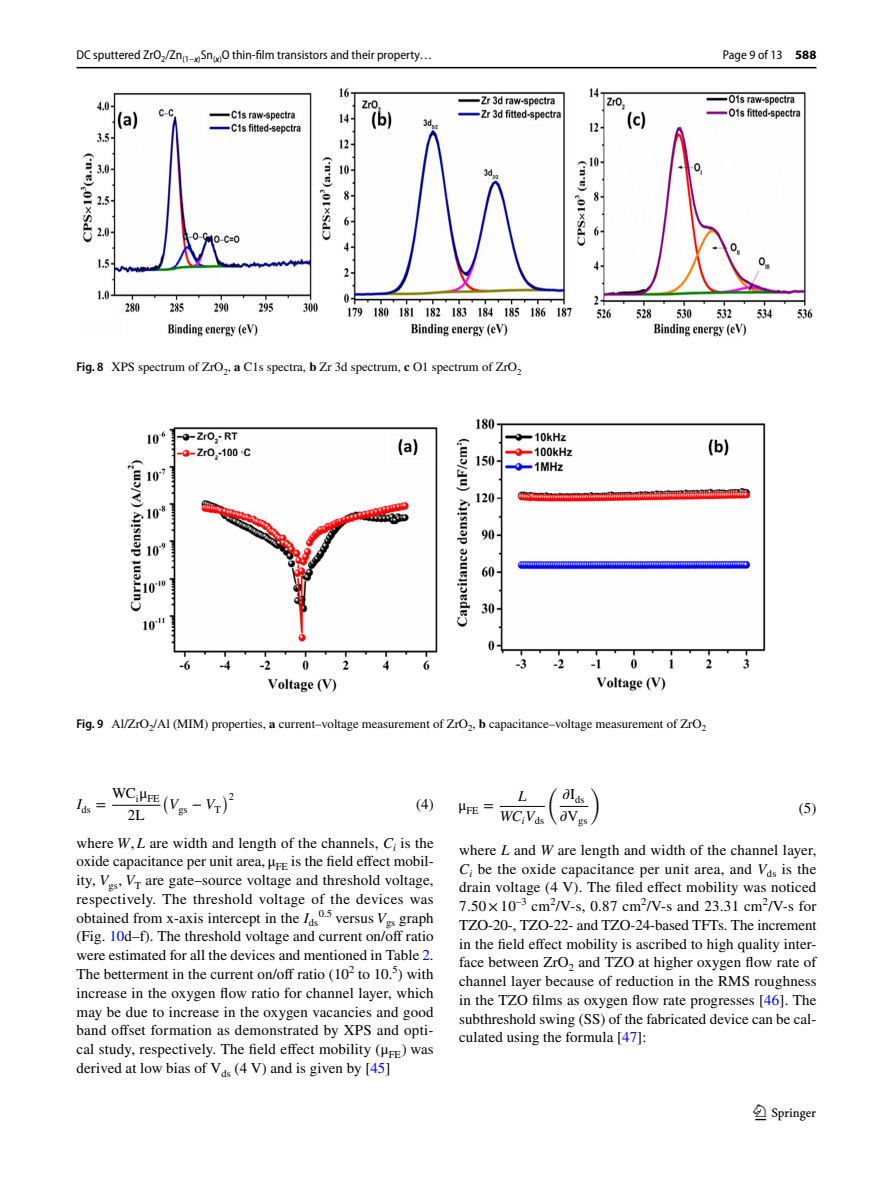
<style>
.page{position:relative;width:893px;height:1187px;background:#fff}
.page>*{position:absolute;margin:0;border:0;box-sizing:border-box;transform-origin:0 0}
.t1{font:22.5px "Springnew Regular 3";color:#000}
.t2{font:15px/18.8px "STIX";letter-spacing:.005em;color:#000;text-align:justify}
.t3{font:15px "STIX Math Regular 18";color:#000}
.t4{font:15px/19.2px "STIX General Italic 4";color:#000;text-align:center}
.t5{font:15px "STIX Math Regular 19";color:#000}
.t6{font:15px "STIX General Regular 13";color:#000}
.t7{font:15px "STIX Math Extensions";color:#000}
.t8{font:15px "STIX Math Extensions Regular 2";color:#000}
.t9{font:15px "STIX General Italic 3";color:#000}
.t10{font:12.75px "STIX";color:#000}
.t11{font:12.75px "Myriad Pro Semi Cn 3";color:#000}
.t12{font:semi-condensed 12.75px "Myriad Pro";color:#000}
.t13{font:10.5px "STIX Math Regular 18";color:#000}
.t14{font:10.5px/21.6px "STIX Math Regular 19";color:#000}
.s1{font-family:"Myriad Pro";font-weight:600;font-stretch:semi-condensed}
.s2{font-weight:700}
.s3{font-weight:700;font-stretch:normal}
.s4{font-family:"STIX Math Extensions"}
.s5{font-family:"STIX Math Regular 18"}
.s6{font-family:"STIX General Italic 5"}
.s7{font-family:"STIX General Regular 14"}
.s8{font-style:italic}
.s9{font-family:"STIX Math Regular 20"}
.s10{font-family:"STIX General Italic 6"}
.s11{font-family:"STIX General Italic 7"}
.s12{font-family:"STIX General";font-style:italic}
.s13{font-family:"STIX General Italic 2"}
.s14{color:#00f}
.s15{font-family:"STIX Math Regular 17"}
</style>
<div class="page">
<hr style="left:77px;top:67px;width:739px;height:1px;background:#000">
<hr style="left:112px;top:804px;width:48px;height:1px;background:#000">
<hr style="left:500px;top:805px;width:45px;height:1px;background:#000">
<svg style="left:560px;top:805px;width:28px;height:1px"></svg>
<img style="left:81px;top:87px;width:731px;height:249px">
<img style="left:128px;top:418px;width:637px;height:274px">
<p class="t11" style="left:77px;top:48px;width:357px">DC sputtered ZrO<sub>2</sub>/Zn<sub>(1−</sub><sub>x</sub><sub>)</sub>Sn<sub>(</sub><sub>x</sub><sub>)</sub>O thin‑film transistors and their property…</p>
<p class="t10" style="left:77px;top:358px;width:447px"><span class="s1">Fig. 8</span> XPS spectrum of ZrO<sub>2</sub>, <span class="s2">a</span> C1s spectra, <span class="s2">b</span> Zr 3d spectrum, <span class="s2">c</span> O1 spectrum of ZrO<sub>2</sub></p>
<p class="t12" style="left:723px;top:48px;width:95px">Page 9 of 13 <span class="s3">588</span></p>
<p class="t10" style="left:77px;top:714px;width:631px"><span class="s1">Fig. 9</span> Al/ZrO<sub>2</sub>/Al (MIM) properties, <span class="s2">a</span> current–voltage measurement of ZrO<sub>2</sub>, <span class="s2">b</span> capacitance–voltage measurement of ZrO<sub>2</sub></p>
<p class="t3" style="left:112px;top:787px;width:59px">WC<sub>i</sub>μ<sub>FE</sub> <span class="s4">(</span></p>
<p class="t6" style="left:128px;top:809px;width:18px">2<span class="s5">L</span></p>
<p class="t13" style="left:169px;top:805px;width:53px"><sup>V</sup>gs <sup>−</sup> <sup>V</sup>T</p>
<p class="t7" style="left:222px;top:783px;width:14px">)<sub>2</sub></p>
<p class="t9" style="left:77px;top:795px;width:6px">I</p>
<p class="t2" style="left:416px;top:795px;width:19px">(4)</p>
<p class="t13" style="left:82px;top:805px;width:26px">ds <sup>=</sup></p>
<p class="t4" style="left:500px;top:786px;width:46px">L<br>WC<sub>i</sub>V<sub>ds</sub></p>
<p class="t8" style="left:547px;top:775px;width:13px">(</p>
<p class="t14" style="left:560px;top:789px;width:29px"><sup>𝜕</sup><sup>I</sup>ds <sup>𝜕</sup><sup>V</sup>gs</p>
<p class="t8" style="left:590px;top:775px;width:13px">)</p>
<p class="t5" style="left:458px;top:799px;width:37px">μ<sub>FE</sub> =</p>
<p class="t2" style="left:799px;top:799px;width:19px">(5)</p>
<p class="t2" style="left:77px;top:834px;width:359px">where <span class="s6">W</span><span class="s7">,</span> <span class="s6">L</span> are width and length of the channels, <span class="s8">C</span><sub>i</sub> is the oxide capacitance per unit area, <span class="s9">μ</span><sub>FE</sub> is the field effect mobil&shy;ity, <span class="s10">V</span><sub>gs</sub>, <span class="s11">V</span><sub>T</sub> are gate–source voltage and threshold voltage, respectively. The threshold voltage of the devices was obtained from x-axis intercept in the <span class="s12">I</span><sub>ds</sub><sup>0.5</sup> versus <span class="s13">V</span><sub>gs</sub> graph (Fig. <span class="s14">10</span>d–f). The threshold voltage and current on/off ratio were estimated for all the devices and mentioned in Table <span class="s14">2</span>.<br>The betterment in the current on/off ratio (10<sup>2</sup> to 10.<sup>5</sup>) with increase in the oxygen flow ratio for channel layer, which may be due to increase in the oxygen vacancies and good band offset formation as demonstrated by XPS and opti&shy;cal study, respectively. The field effect mobility (<span class="s15">μ</span><sub>FE</sub><span class="s15">)</span> was derived at low bias of V<sub>ds</sub> (4 V) and is given by [<span class="s14">45</span>]</p>
<p class="t2" style="left:459px;top:841px;width:359px">where <span class="s8">L</span> and <span class="s8">W</span> are length and width of the channel layer, <span class="s8">C</span><sub>i</sub> be the oxide capacitance per unit area, and <span class="s8">V</span><sub>ds</sub> is the drain voltage (4 V). The filed effect mobility was noticed 7.50× -10<sup>–3</sup> cm<sup>2</sup>/V-s, 0.87 cm<sup>2</sup>/V-s and 23.31 cm<sup>2</sup>/V-s for TZO-20-, TZO-22- and TZO-24-based TFTs. The increment in the field effect mobility is ascribed to high quality inter&shy;face between ZrO<sub>2</sub> and TZO at higher oxygen flow rate of channel layer because of reduction in the RMS roughness in the TZO films as oxygen flow rate progresses [<span class="s14">46</span>]. The subthreshold swing (SS) of the fabricated device can be cal&shy;culated using the formula [<span class="s14">47</span>]:</p>
<h1 class="t1" style="left:755px;top:1104px;width:62px">1 3</h1>
</div>
